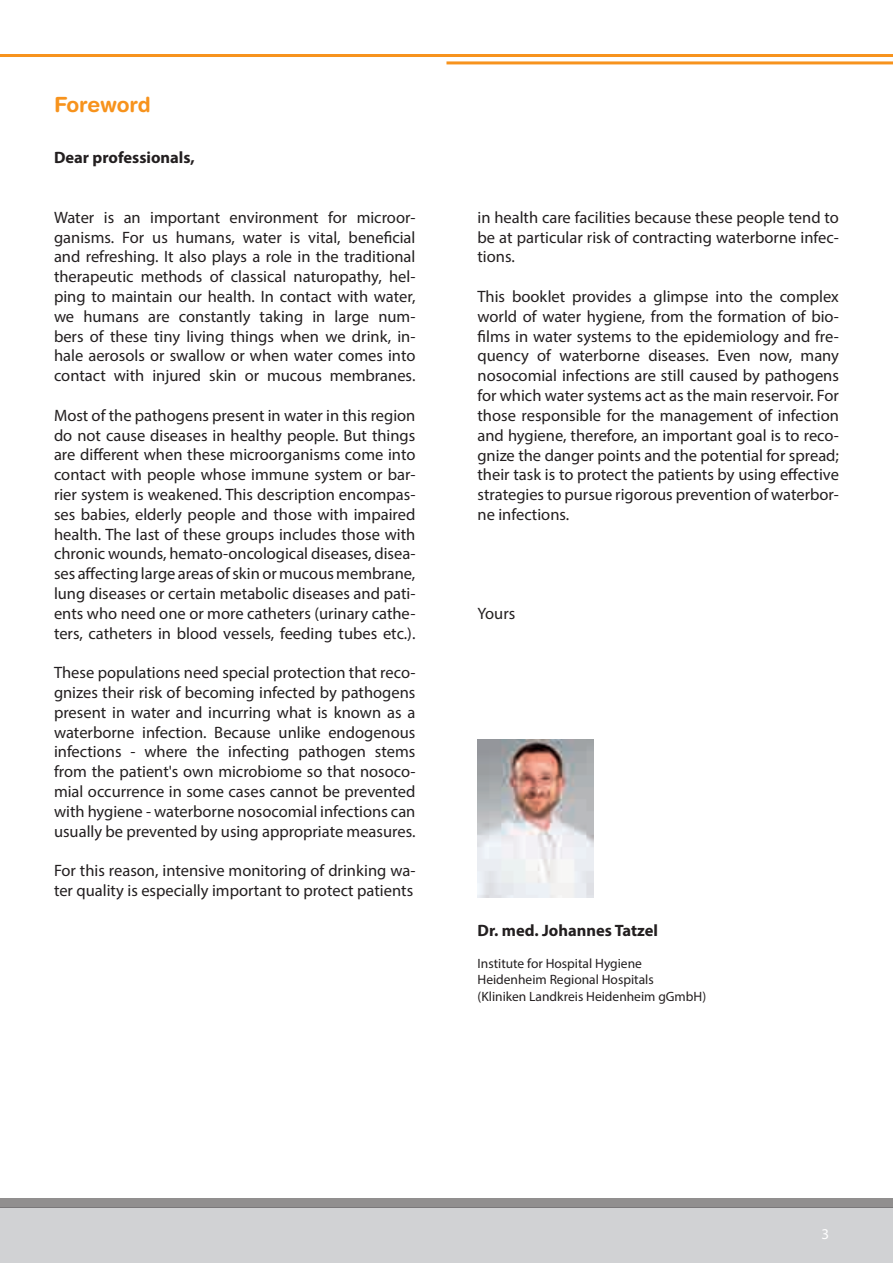
<style>
.page{position:relative;width:893px;height:1263px;background:#fff}
.page>*{position:absolute;margin:0;border:0;box-sizing:border-box;transform-origin:0 0}
.t1{font:700 21px "Helvetica Rounded LT Std";color:#f7931d}
.t2{font:16.5px/19.8px "Myriad Pro";color:#231f20;text-align:justify}
.t3{font:700 16.5px "Myriad Pro";color:#231f20}
.t4{font:15px "Myriad Pro";color:#fff}
.t5{font:13.5px/16.2px "Myriad Pro";color:#231f20}
</style>
<div class="page">
<div style="left:0;top:1208px;width:893px;height:55px;background:#d1d2d4"></div>
<div style="left:0;top:1198px;width:893px;height:10px;background:#918f8f"></div>
<hr style="left:446px;top:61px;width:447px;height:3px;background:#f7931d">
<hr style="left:0;top:54px;width:893px;height:3px;background:#f7931d">
<img style="left:477px;top:739px;width:116px;height:158px">
<p class="t1" style="left:54px;top:91px;width:98px">Foreword</p>
<p class="t3" style="left:54px;top:147px;width:142px">Dear professionals,</p>
<p class="t2" style="left:54px;top:207px;width:363px">Water is an important environment for microor&shy;ganisms. For us humans, water is vital, beneficial and refreshing. It also plays a role in the traditional therapeutic methods of classical naturopathy, hel&shy;ping to maintain our health. In contact with water, we humans are constantly taking in large num&shy;bers of these tiny living things when we drink, in&shy;hale aerosols or swallow or when water comes into contact with injured skin or mucous membranes.</p>
<p class="t2" style="left:54px;top:405px;width:363px">Most of the pathogens present in water in this region do not cause diseases in healthy people. But things are different when these microorganisms come into contact with people whose immune system or bar&shy;rier system is weakened. This description encompas&shy;ses babies, elderly people and those with impaired health. The last of these groups includes those with chronic wounds, hemato-oncological diseases, disea&shy;ses affecting large areas of skin or mucous membrane, lung diseases or certain metabolic diseases and pati&shy;ents who need one or more catheters (urinary cathe&shy;ters, catheters in blood vessels, feeding tubes etc.).</p>
<p class="t2" style="left:54px;top:662px;width:363px">These populations need special protection that reco&shy;gnizes their risk of becoming infected by pathogens present in water and incurring what is known as a waterborne infection. Because unlike endogenous infections - where the infecting pathogen stems from the patient's own microbiome so that nosoco&shy;mial occurrence in some cases cannot be prevented with hygiene - waterborne nosocomial infections can usually be prevented by using appropriate measures.</p>
<p class="t2" style="left:54px;top:860px;width:363px">For this reason, intensive monitoring of drinking wa&shy;ter quality is especially important to protect patients</p>
<p class="t2" style="left:477px;top:207px;width:363px">in health care facilities because these people tend to be at particular risk of contracting waterborne infec&shy;tions.</p>
<p class="t2" style="left:477px;top:286px;width:363px">This booklet provides a glimpse into the complex world of water hygiene, from the formation of bio&shy;films in water systems to the epidemiology and fre&shy;quency of waterborne diseases. Even now, many nosocomial infections are still caused by pathogens for which water systems act as the main reservoir. For those responsible for the management of infection and hygiene, therefore, an important goal is to reco&shy;gnize the danger points and the potential for spread; their task is to protect the patients by using effective strategies to pursue rigorous prevention of waterbor&shy;ne infections.</p>
<p class="t2" style="left:477px;top:603px;width:39px">Yours</p>
<p class="t3" style="left:477px;top:919px;width:182px">Dr. med. Johannes Tatzel</p>
<p class="t5" style="left:477px;top:955px;width:230px">Institute for Hospital Hygiene<br>Heidenheim Regional Hospitals<br>(Kliniken Landkreis Heidenheim gGmbH)</p>
<p class="t4" style="left:821px;top:1224px;width:9px">3</p>
</div>
